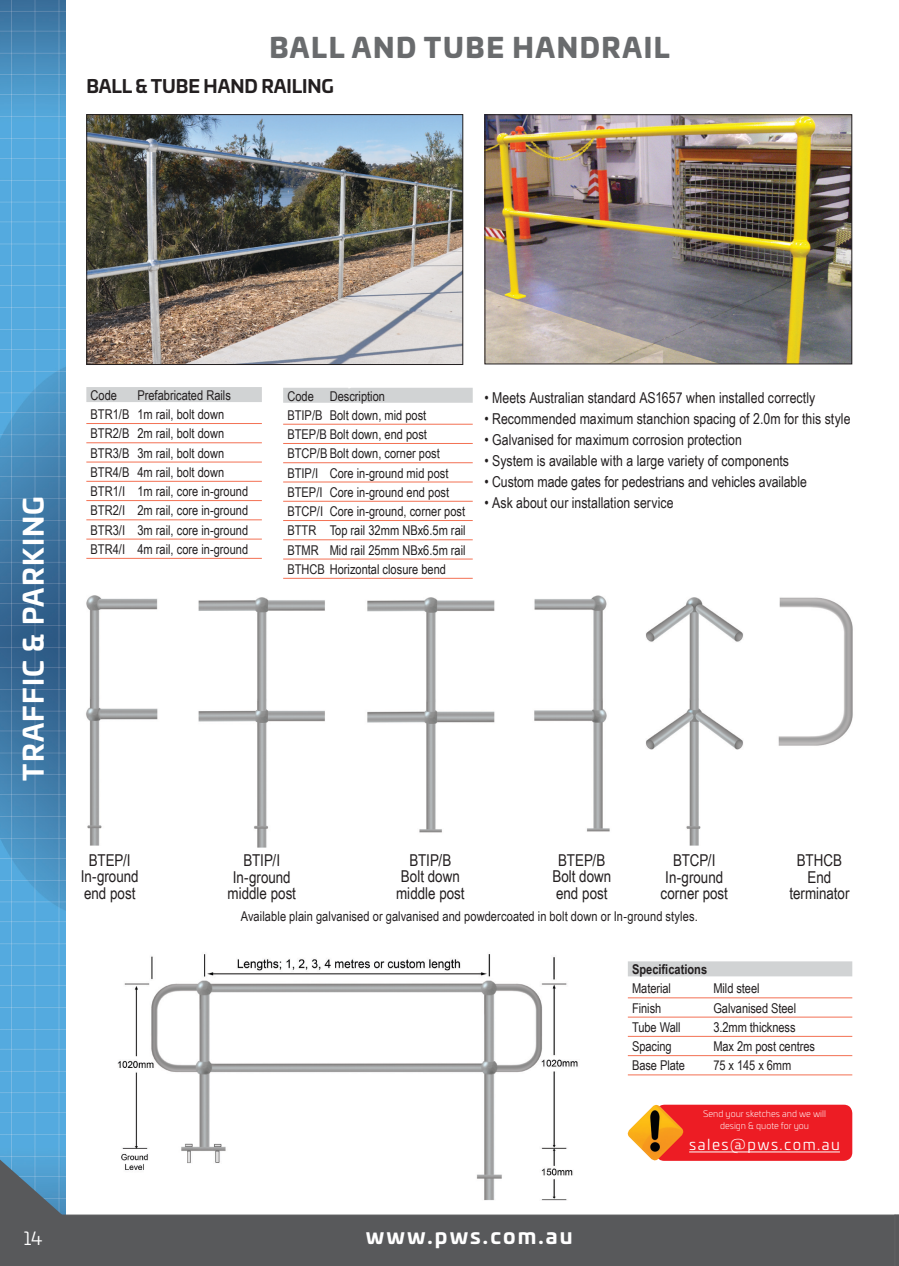
<style>
.page{position:relative;width:899px;height:1266px;background:#fff}
.page>*{position:absolute;margin:0;border:0;box-sizing:border-box;transform-origin:0 0}
.Large_Heading{font:900 27px "Univia Pro";letter-spacing:.06em;color:#696b6d}
.t1{font:700 27px "Univia Pro";letter-spacing:.05em;color:#fff}
.t2{font:700 21px "Univia Pro";letter-spacing:.1em;color:#fff}
.Heading{font:700 18px "Univia Pro";letter-spacing:-.005em;color:#231f20}
.t3{font:18px "Univia Pro";color:#fff}
.Body_copy{font:16.35px/16.4px "Arial Narrow";color:#231f20}
.Body_copy-2{font:15px "Arial Narrow";color:#231f20}
.t4{font:15px "Univia Pro";letter-spacing:.1em;color:#fff}
.Tables_Underline_red{font:13.5px "Arial Narrow";color:#231f20}
.Body_copy-3{font:13.5px "Arial Narrow";letter-spacing:.005em;color:#231f20}
.Heading_Underline{font:13.5px "Arial Narrow";color:#231f20}
.Tables_Underline_red-2{font:700 13.5px "Arial Narrow";color:#231f20}
.t5{font:300 9px/12px "Univia Pro";color:#fff;text-align:center}
</style>
<div class="page">
<img style="left:0;top:0;width:65px;height:1149px">
<div style="left:0;top:1214px;width:893px;height:51px;background:#58595b"></div>
<svg style="left:0;top:1149px;width:65px;height:68px;background:#55829f"></svg>
<img style="left:117px;top:954px;width:461px;height:246px">
<img style="left:88px;top:116px;width:373px;height:247px">
<div style="left:86px;top:114px;width:377px;height:251px;border:1px solid #231f20"></div>
<div style="left:86px;top:387px;width:176px;height:15px;background:#d1d3d4"></div>
<hr style="left:86px;top:423px;width:176px;height:1px;background:#f37153">
<hr style="left:86px;top:442px;width:176px;height:1px;background:#f37153">
<hr style="left:86px;top:462px;width:176px;height:1px;background:#f37153">
<hr style="left:86px;top:481px;width:176px;height:1px;background:#f37153">
<hr style="left:86px;top:500px;width:176px;height:1px;background:#f37153">
<hr style="left:86px;top:519px;width:176px;height:1px;background:#f37153">
<hr style="left:86px;top:539px;width:176px;height:1px;background:#f37153">
<hr style="left:86px;top:558px;width:176px;height:1px;background:#f37153">
<div style="left:283px;top:388px;width:189px;height:15px;background:#d1d3d4"></div>
<hr style="left:283px;top:424px;width:189px;height:1px;background:#f37153">
<hr style="left:283px;top:443px;width:189px;height:1px;background:#f37153">
<hr style="left:283px;top:462px;width:189px;height:1px;background:#f37153">
<hr style="left:283px;top:481px;width:189px;height:1px;background:#f37153">
<hr style="left:283px;top:501px;width:189px;height:1px;background:#f37153">
<hr style="left:283px;top:520px;width:189px;height:1px;background:#f37153">
<hr style="left:283px;top:539px;width:189px;height:1px;background:#f37153">
<hr style="left:283px;top:559px;width:189px;height:1px;background:#f37153">
<hr style="left:283px;top:578px;width:189px;height:1px;background:#f37153">
<div style="left:627px;top:961px;width:225px;height:15px;background:#d1d3d4"></div>
<hr style="left:627px;top:997px;width:225px;height:1px;background:#f37153">
<hr style="left:627px;top:1016px;width:225px;height:1px;background:#f37153">
<hr style="left:627px;top:1036px;width:225px;height:1px;background:#f37153">
<hr style="left:627px;top:1055px;width:225px;height:1px;background:#f37153">
<hr style="left:627px;top:1074px;width:225px;height:1px;background:#f37153">
<img style="left:486px;top:116px;width:364px;height:246px">
<div style="left:484px;top:114px;width:368px;height:250px;border:1px solid #231f20"></div>
<img style="left:534px;top:595px;width:76px;height:237px">
<img style="left:778px;top:597px;width:75px;height:149px">
<img style="left:646px;top:597px;width:97px;height:248px">
<img style="left:86px;top:595px;width:72px;height:250px">
<img style="left:367px;top:597px;width:128px;height:236px">
<img style="left:198px;top:597px;width:127px;height:250px">
<div style="left:655px;top:1104px;width:197px;height:56px;background:#ed1c24;border-radius:9px"></div>
<hr style="left:689px;top:1151px;width:150px;height:1px;background:#fff">
<img style="left:627px;top:1104px;width:58px;height:57px">
<svg style="left:893px;top:1214px;width:6px;height:52px"></svg>
<svg style="left:870px;top:1239px;width:8px;height:26px"></svg>
<p class="Large_Heading" style="left:269px;top:25px;width:402px">BALL AND TUBE HANDRAIL</p>
<p class="Heading" style="left:86px;top:72px;width:249px">BALL &amp; TUBE HAND RAILING</p>
<h1 class="t1" style="left:12px;top:780px;width:286px;rotate:-90deg">TRAFFIC &amp; PARKING</h1>
<p class="Heading_Underline" style="left:91px;top:385px;width:28px">Code</p>
<p class="Heading_Underline" style="left:137px;top:385px;width:95px">Prefabricated Rails</p>
<p class="Tables_Underline_red" style="left:91px;top:404px;width:135px">BTR1/B 1m rail, bolt down</p>
<p class="Tables_Underline_red" style="left:91px;top:423px;width:135px">BTR2/B 2m rail, bolt down</p>
<p class="Tables_Underline_red" style="left:91px;top:443px;width:135px">BTR3/B 3m rail, bolt down</p>
<p class="Tables_Underline_red" style="left:91px;top:462px;width:135px">BTR4/B 4m rail, bolt down</p>
<p class="Tables_Underline_red" style="left:91px;top:481px;width:159px">BTR1/I 1m rail, core in-ground</p>
<p class="Tables_Underline_red" style="left:91px;top:500px;width:159px">BTR2/I 2m rail, core in-ground</p>
<p class="Tables_Underline_red" style="left:91px;top:520px;width:159px">BTR3/I 3m rail, core in-ground</p>
<p class="Tables_Underline_red" style="left:91px;top:539px;width:159px">BTR4/I 4m rail, core in-ground</p>
<p class="Heading_Underline" style="left:287px;top:386px;width:99px">Code Description</p>
<p class="Tables_Underline_red" style="left:287px;top:405px;width:140px">BTIP/B Bolt down, mid post</p>
<p class="Tables_Underline_red" style="left:287px;top:424px;width:141px">BTEP/B Bolt down, end post</p>
<p class="Tables_Underline_red" style="left:287px;top:443px;width:154px">BTCP/B Bolt down, corner post</p>
<p class="Tables_Underline_red" style="left:287px;top:463px;width:162px">BTIP/I Core in-ground mid post</p>
<p class="Tables_Underline_red" style="left:287px;top:482px;width:163px">BTEP/I Core in-ground end post</p>
<p class="Tables_Underline_red" style="left:287px;top:501px;width:179px">BTCP/I Core in-ground, corner post</p>
<p class="Tables_Underline_red" style="left:287px;top:520px;width:180px">BTTR Top rail 32mm NBx6.5m rail</p>
<p class="Tables_Underline_red" style="left:287px;top:540px;width:180px">BTMR Mid rail 25mm NBx6.5m rail</p>
<p class="Tables_Underline_red" style="left:287px;top:559px;width:160px">BTHCB Horizontal closure bend</p>
<p class="Body_copy-2" style="left:484px;top:387px;width:332px">• Meets Australian standard AS1657 when installed correctly</p>
<p class="Body_copy-2" style="left:484px;top:408px;width:367px">• Recommended maximum stanchion spacing of 2.0m for this style</p>
<p class="Body_copy-2" style="left:484px;top:429px;width:259px">• Galvanised for maximum corrosion protection</p>
<p class="Body_copy-2" style="left:484px;top:450px;width:306px">• System is available with a large variety of components</p>
<p class="Body_copy-2" style="left:484px;top:471px;width:324px">• Custom made gates for pedestrians and vehicles available</p>
<p class="Body_copy-2" style="left:484px;top:492px;width:191px">• Ask about our installation service</p>
<p class="Body_copy" style="left:89px;top:851px;width:43px">BTEP/I</p>
<p class="Body_copy" style="left:81px;top:867px;width:59px">In-ground end post</p>
<p class="Body_copy" style="left:243px;top:851px;width:38px">BTIP/I</p>
<p class="Body_copy" style="left:227px;top:868px;width:70px;text-align:center">In-ground middle post</p>
<p class="Body_copy" style="left:409px;top:851px;width:43px">BTIP/B</p>
<p class="Body_copy" style="left:396px;top:867px;width:70px">Bolt down middle post</p>
<p class="Body_copy" style="left:558px;top:851px;width:49px">BTEP/B</p>
<p class="Body_copy" style="left:552px;top:867px;width:60px">Bolt down end post</p>
<p class="Body_copy" style="left:673px;top:851px;width:44px">BTCP/I</p>
<p class="Body_copy" style="left:660px;top:867px;width:69px">In-ground corner post</p>
<p class="Body_copy" style="left:796px;top:851px;width:47px">BTHCB</p>
<p class="Body_copy" style="left:789px;top:868px;width:62px;text-align:center">End terminator</p>
<p class="Body_copy-3" style="left:241px;top:906px;width:458px">Available plain galvanised or galvanised and powdercoated in bolt down or In-ground styles.</p>
<p class="Tables_Underline_red-2" style="left:632px;top:959px;width:77px">Specifications</p>
<p class="Tables_Underline_red" style="left:632px;top:978px;width:40px">Material</p>
<p class="Tables_Underline_red" style="left:713px;top:978px;width:48px">Mild steel</p>
<p class="Tables_Underline_red" style="left:632px;top:997px;width:31px">Finish</p>
<p class="Tables_Underline_red" style="left:713px;top:997px;width:84px">Galvanised Steel</p>
<p class="Tables_Underline_red" style="left:632px;top:1017px;width:50px">Tube Wall</p>
<p class="Tables_Underline_red" style="left:713px;top:1017px;width:84px">3.2mm thickness</p>
<p class="Tables_Underline_red" style="left:632px;top:1036px;width:41px">Spacing</p>
<p class="Tables_Underline_red" style="left:713px;top:1036px;width:103px">Max 2m post centres</p>
<p class="Tables_Underline_red" style="left:632px;top:1055px;width:54px">Base Plate</p>
<p class="Tables_Underline_red" style="left:713px;top:1055px;width:79px">75 x 145 x 6mm</p>
<p class="t5" style="left:703px;top:1107px;width:124px">Send your sketches and we will design &amp; quote for you</p>
<p class="t4" style="left:689px;top:1133px;width:152px">sales@pws.com.au</p>
<h3 class="t3" style="left:24px;top:1224px;width:20px">14</h3>
<h2 class="t2" style="left:366px;top:1219px;width:208px">www.pws.com.au</h2>
</div>
